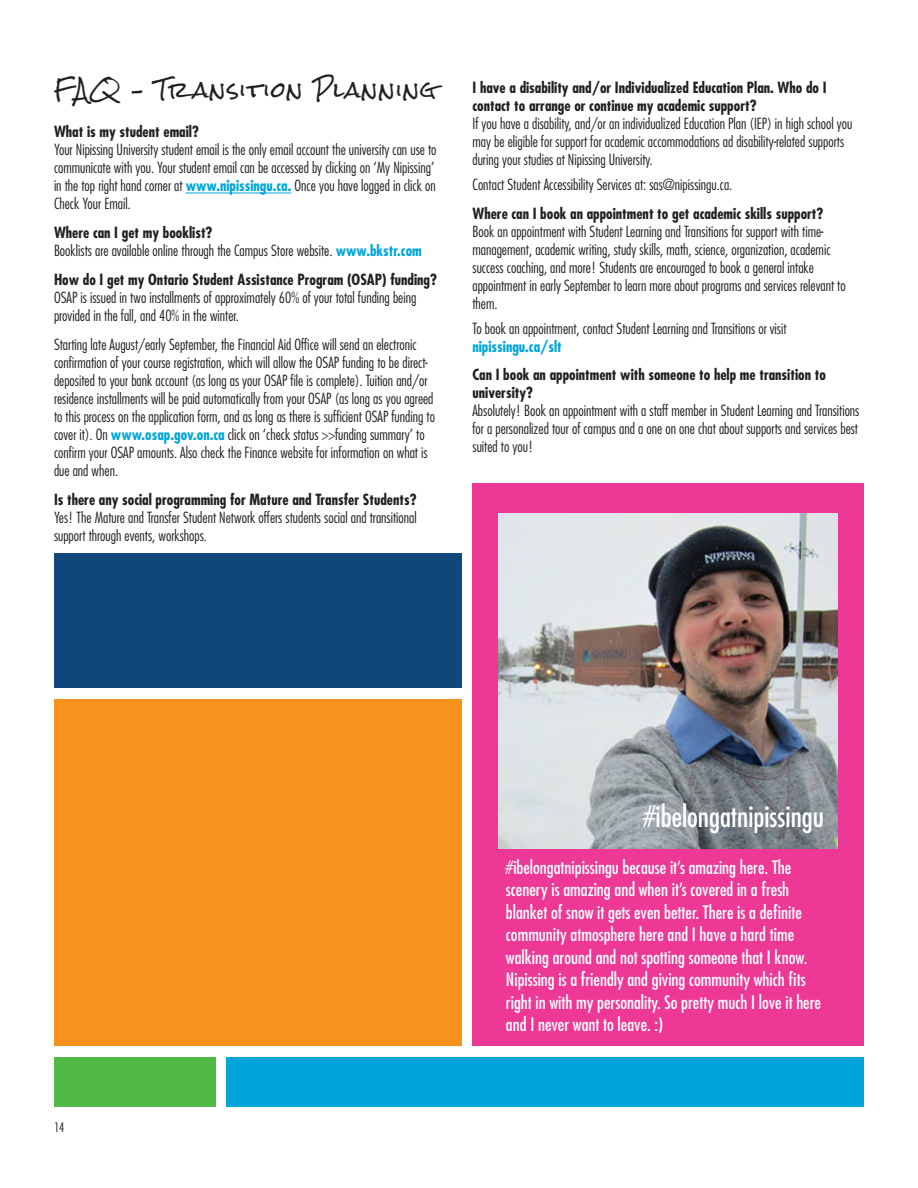
<style>
.page{position:relative;width:918px;height:1188px;background:#fff}
.page>*{position:absolute;margin:0;border:0;box-sizing:border-box;transform-origin:0 0}
.hashtag{font:condensed 28.65px "Futura Std";color:#fff}
.Scribble_HEAD{font:21px "Rock Salt";letter-spacing:.065em;color:#231f20}
.Para{font:condensed 18px/22.5px "Futura Std";color:#fff}
.Paragraph{font:300 condensed 15px/18px "Futura Std";color:#231f20}
.Bold_Subhead{font:700 condensed 15px/18px "Futura Std";color:#231f20}
.t1{font:300 condensed 12.75px "Futura Std";color:#231f20}
.s1{font-weight:700;color:#00a6db}
</style>
<div class="page">
<div style="left:226px;top:1058px;width:638px;height:49px;background:#00a6db"></div>
<div style="left:54px;top:1058px;width:162px;height:49px;background:#51b948"></div>
<div style="left:472px;top:484px;width:392px;height:562px;background:#ed3896"></div>
<img style="left:499px;top:513px;width:339px;height:336px">
<hr style="left:186px;top:193px;width:105px;height:1px;background:#00a6db">
<div style="left:54px;top:700px;width:407px;height:346px;background:#f7931d"></div>
<div style="left:54px;top:554px;width:407px;height:134px;background:#10477a"></div>
<p class="Scribble_HEAD" style="left:54px;top:78px;width:384px">FAQ – Tr ansition Planning</p>
<p class="Bold_Subhead" style="left:54px;top:123px;width:146px">What is my student email?</p>
<p class="Paragraph" style="left:54px;top:141px;width:384px">Your Nipissing University student email is the only email account the university can use to communicate with you. Your student email can be accessed by clicking on ‘My Nipissing’ in the top right hand corner at <span class="s1">www.nipissingu.ca.</span> Once you have logged in click on Check Your Email.</p>
<p class="Bold_Subhead" style="left:54px;top:224px;width:160px">Where can I get my booklist?</p>
<p class="Paragraph" style="left:54px;top:242px;width:369px">Booklists are available online through the Campus Store website. <span class="s1">www.bkstr.com</span></p>
<p class="Bold_Subhead" style="left:54px;top:271px;width:384px">How do I get my Ontario Student Assistance Program (OSAP) funding?</p>
<p class="Paragraph" style="left:54px;top:289px;width:364px">OSAP is issued in two installments of approximately 60% of your total funding being provided in the fall, and 40% in the winter.</p>
<p class="Paragraph" style="left:54px;top:335px;width:383px">Starting late August/early September, the Financial Aid Office will send an electronic confirmation of your course registration, which will allow the OSAP funding to be direct&shy;deposited to your bank account (as long as your OSAP file is complete). Tuition and/or residence installments will be paid automatically from your OSAP (as long as you agreed to this process on the application form, and as long as there is sufficient OSAP funding to cover it). On <span class="s1">www.osap.gov.on.ca</span> click on ‘check status &gt;&gt;funding summary’ to confirm your OSAP amounts. Also check the Finance website for information on what is due and when.</p>
<p class="Bold_Subhead" style="left:54px;top:490px;width:364px">Is there any social programming for Mature and Transfer Students?</p>
<p class="Paragraph" style="left:54px;top:508px;width:364px">Yes! The Mature and Transfer Student Network offers students social and transitional support through events, workshops.</p>
<p class="Bold_Subhead" style="left:472px;top:79px;width:356px">I have a disability and/or Individualized Education Plan. Who do I contact to arrange or continue my academic support?</p>
<p class="Paragraph" style="left:472px;top:115px;width:381px">If you have a disability, and/or an individualized Education Plan (IEP) in high school you may be eligible for support for academic accommodations ad disability-related supports during your studies at Nipissing University.</p>
<p class="Paragraph" style="left:472px;top:176px;width:261px">Contact Student Accessibility Services at: sas@nipissingu.ca.</p>
<p class="Bold_Subhead" style="left:472px;top:204px;width:352px">Where can I book an appointment to get academic skills support?</p>
<p class="Paragraph" style="left:472px;top:222px;width:375px">Book an appointment with Student Learning and Transitions for support with time&shy;management, academic writing, study skills, math, science, organization, academic success coaching, and more! Students are encouraged to book a general intake appointment in early September to learn more about programs and services relevant to them.</p>
<p class="Paragraph" style="left:472px;top:319px;width:316px">To book an appointment, contact Student Learning and Transitions or visit <span class="s1">nipissingu.ca/slt</span></p>
<p class="Bold_Subhead" style="left:472px;top:366px;width:355px">Can I book an appointment with someone to help me transition to university?</p>
<p class="Paragraph" style="left:472px;top:402px;width:388px;text-align:justify">Absolutely! Book an appointment with a staff member in Student Learning and Transitions for a personalized tour of campus and a one on one chat about supports and services best suited to you!</p>
<p class="t1" style="left:54px;top:1120px;width:12px">14</p>
<p class="hashtag" style="left:644px;top:799px;width:182px">#ibelongatnipissingu</p>
<p class="Para" style="left:506px;top:856px;width:317px">#ibelongatnipissingu because it’s amazing here. The scenery is amazing and when it’s covered in a fresh blanket of snow it gets even better. There is a definite community atmosphere here and I have a hard time walking around and not spotting someone that I know.<br>Nipissing is a friendly and giving community which fits right in with my personality. So pretty much I love it here and I never want to leave. :)</p>
</div>
